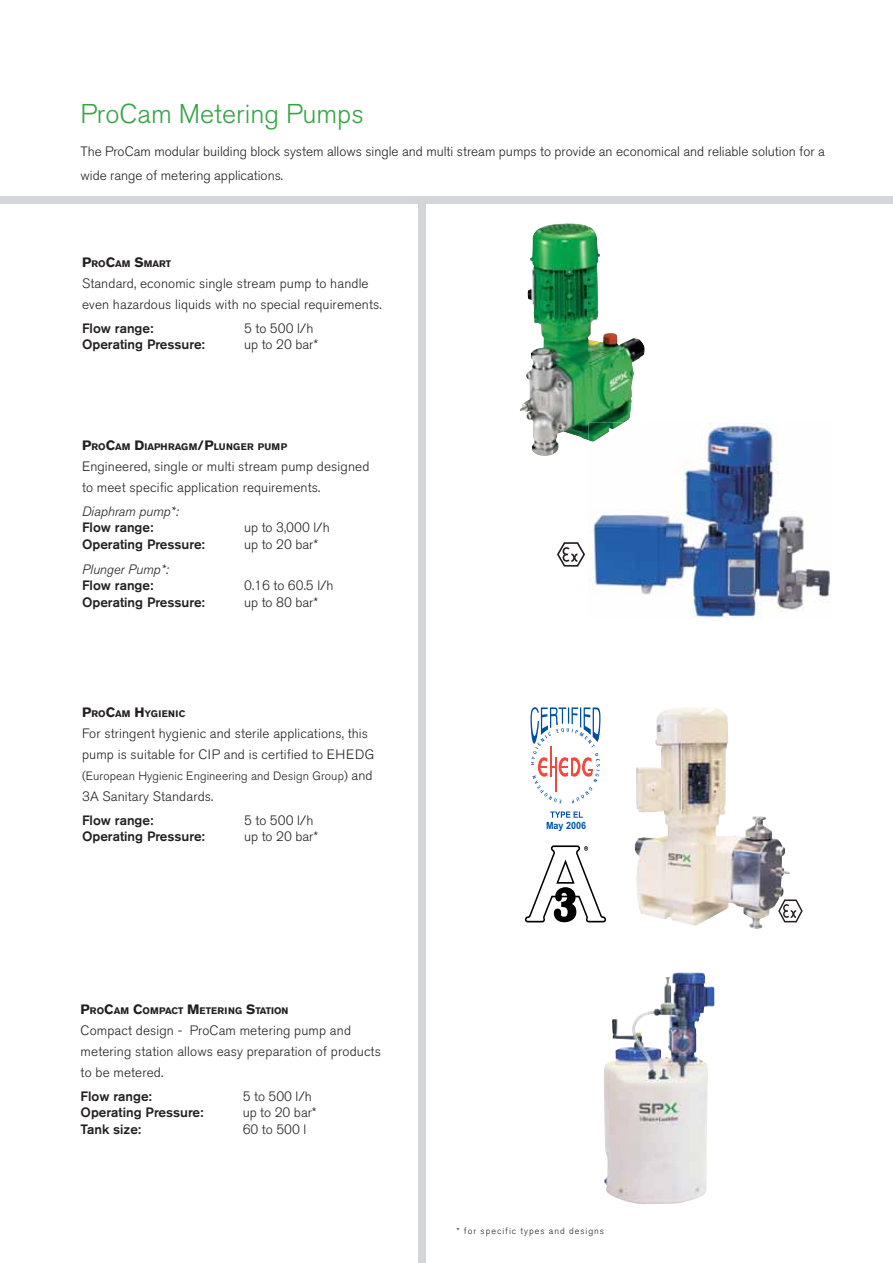
<style>
.page{position:relative;width:893px;height:1263px;background:#fff}
.page>*{position:absolute;margin:0;border:0;box-sizing:border-box;transform-origin:0 0}
.t1{font:300 27px "Akzidenz Grotesk BE";color:#33a543}
.t2{font:300 13.5px/21px "Akzidenz Grotesk BE";letter-spacing:.01em;color:#231f20}
.t3{font:500 13.5px "Akzidenz Grotesk BE";color:#231f20}
.t4{font:italic 300 13.5px "Akzidenz Grotesk BE";color:#231f20}
.t5{font:300 12px "Akzidenz Grotesk BE";letter-spacing:.01em;color:#231f20}
.t6{font:700 9.9px "Arial";color:#0054a6;scale:.91 1}
.t7{font:700 9.45px "Akzidenz Grotesk BE";color:#231f20}
.t8{font:700 9.45px "Akzidenz Grotesk BE";letter-spacing:.02em;color:#231f20}
.t9{font:700 9.45px "Akzidenz Grotesk BE";letter-spacing:.03em;color:#231f20}
.t10{font:300 9px "Akzidenz Grotesk BE";letter-spacing:.11em;color:#231f20}
.s1{font-size:13.5px}
</style>
<div class="page">
<div style="left:418px;top:197px;width:8px;height:1066px;background:#d4d5d7"></div>
<div style="left:0;top:197px;width:892px;height:7px;background:#d4d5d7"></div>
<img style="left:591px;top:423px;width:240px;height:195px">
<img style="left:520px;top:223px;width:124px;height:233px">
<img style="left:588px;top:423px;width:36px;height:19px">
<img style="left:604px;top:972px;width:110px;height:232px">
<img style="left:635px;top:707px;width:122px;height:222px">
<svg style="left:530px;top:707px;width:70px;height:96px"></svg>
<svg style="left:550px;top:812px;width:33px;height:6px"></svg>
<svg style="left:524px;top:845px;width:83px;height:78px"></svg>
<svg style="left:778px;top:899px;width:24px;height:23px"></svg>
<svg style="left:557px;top:542px;width:28px;height:25px"></svg>
<h1 class="t1" style="left:81px;top:104px;width:284px">ProCam Metering Pumps</h1>
<p class="t2" style="left:81px;top:141px;width:745px;line-height:24px">The ProCam modular building block system allows single and multi stream pumps to provide an economical and reliable solution for a wide range of metering applications.</p>
<p class="t7" style="left:82px;top:260px;width:91px"><span class="s1">P</span>RO<span class="s1">C</span>AM <span class="s1">S</span>MART</p>
<p class="t2" style="left:82px;top:274px;width:301px">Standard, economic single stream pump to handle even hazardous liquids with no special requirements.</p>
<p class="t3" style="left:82px;top:323px;width:73px">Flow range:</p>
<p class="t2" style="left:244px;top:319px;width:71px">5 to 500 l/h</p>
<p class="t3" style="left:82px;top:340px;width:124px">Operating Pressure:</p>
<p class="t2" style="left:244px;top:336px;width:76px">up to 20 bar*</p>
<p class="t8" style="left:82px;top:443px;width:207px"><span class="s1">P</span>RO<span class="s1">C</span>AM <span class="s1">D</span>IAPHRAGM<span class="s1">/P</span>LUNGER PUMP</p>
<p class="t2" style="left:82px;top:457px;width:289px">Engineered, single or multi stream pump designed to meet specific application requirements.</p>
<p class="t4" style="left:82px;top:503px;width:98px">Diaphram pump*:</p>
<p class="t3" style="left:82px;top:523px;width:73px">Flow range:</p>
<p class="t2" style="left:244px;top:519px;width:87px">up to 3,000 l/h</p>
<p class="t3" style="left:82px;top:539px;width:124px">Operating Pressure:</p>
<p class="t2" style="left:244px;top:535px;width:76px">up to 20 bar*</p>
<p class="t4" style="left:82px;top:561px;width:88px">Plunger Pump*:</p>
<p class="t3" style="left:82px;top:581px;width:73px">Flow range:</p>
<p class="t2" style="left:244px;top:577px;width:91px">0.16 to 60.5 l/h</p>
<p class="t3" style="left:82px;top:597px;width:124px">Operating Pressure:</p>
<p class="t2" style="left:244px;top:593px;width:76px">up to 80 bar*</p>
<p class="t9" style="left:82px;top:710px;width:105px"><span class="s1">P</span>RO<span class="s1">C</span>AM <span class="s1">H</span>YGIENIC</p>
<p class="t2" style="left:82px;top:724px;width:294px">For stringent hygienic and sterile applications, this pump is suitable for CIP and is certified to EHEDG</p>
<p class="t5" style="left:82px;top:771px;width:292px">(European Hygienic Engineering and Design Group) <span class="s1">and</span></p>
<p class="t2" style="left:82px;top:787px;width:133px">3A Sanitary Standards.</p>
<p class="t3" style="left:82px;top:815px;width:73px">Flow range:</p>
<p class="t2" style="left:244px;top:811px;width:71px">5 to 500 l/h</p>
<p class="t3" style="left:82px;top:832px;width:124px">Operating Pressure:</p>
<p class="t2" style="left:244px;top:828px;width:76px">up to 20 bar*</p>
<p class="t7" style="left:81px;top:1007px;width:209px"><span class="s1">P</span>RO<span class="s1">C</span>AM <span class="s1">C</span>OMPACT <span class="s1">M</span>ETERING <span class="s1">S</span>TATION</p>
<p class="t2" style="left:81px;top:1021px;width:302px">Compact design - ProCam metering pump and metering station allows easy preparation of products to be metered.</p>
<p class="t3" style="left:81px;top:1091px;width:73px">Flow range:</p>
<p class="t2" style="left:243px;top:1087px;width:71px">5 to 500 l/h</p>
<p class="t3" style="left:81px;top:1108px;width:124px">Operating Pressure:</p>
<p class="t2" style="left:243px;top:1104px;width:76px">up to 20 bar*</p>
<p class="t3" style="left:81px;top:1124px;width:62px">Tank size:</p>
<p class="t2" style="left:243px;top:1120px;width:65px">60 to 500 l</p>
<p class="t6" style="left:546px;top:819px;width:46px">May 2006</p>
<p class="t10" style="left:456px;top:1227px;width:149px">* for specific types and designs</p>
</div>
